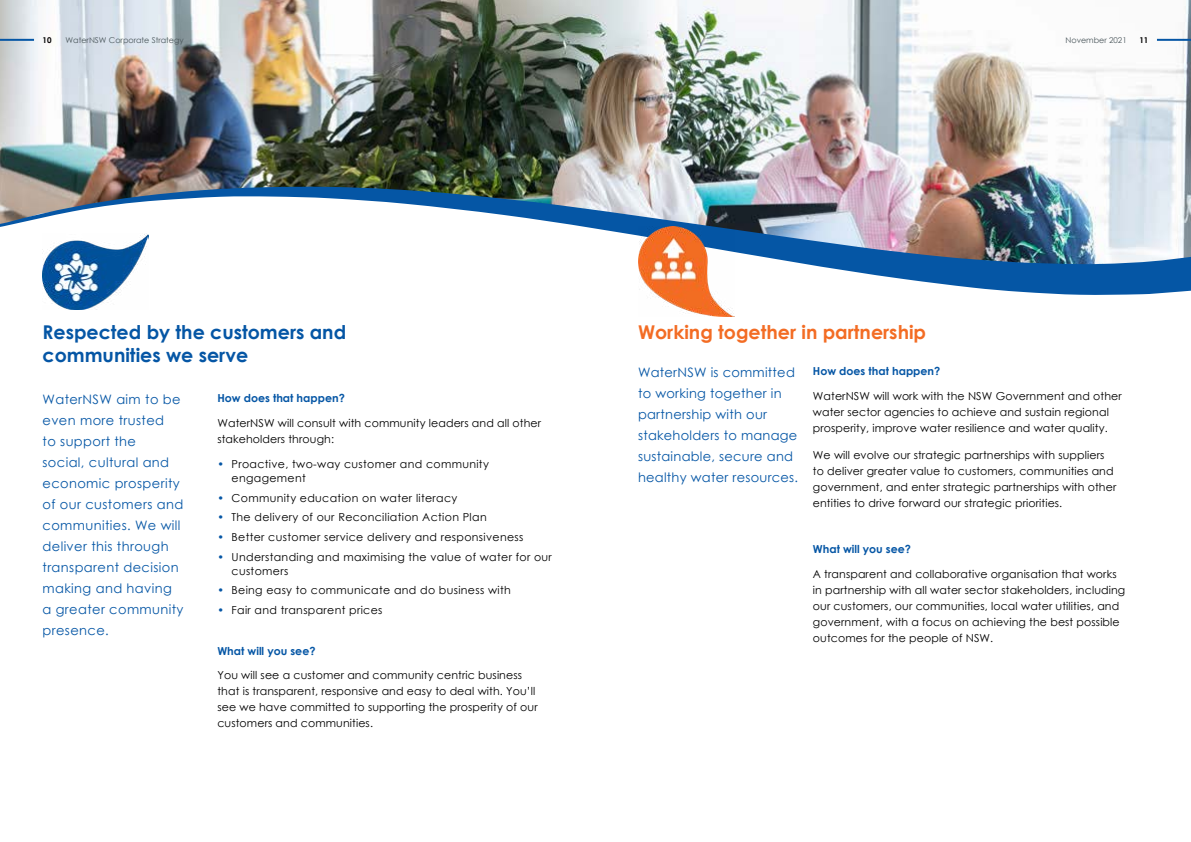
<style>
.page{position:relative;width:1191px;height:842px;background:#fff}
.page>*{position:absolute;margin:0;border:0;box-sizing:border-box;transform-origin:0 0}
.t1{font:700 19px/22.8px "Century Gothic";color:#0556a5}
.t2{font:700 19px "Century Gothic";color:#f36c24}
.t3{font:13px/21px "Century Gothic";letter-spacing:.03em;color:#0556a5}
.t4{font:11px/16px "Century Gothic";letter-spacing:.01em;color:#000}
.t5{font:11px/14px "Century Gothic";letter-spacing:.03em;color:#000}
.t6{font:700 11px "Century Gothic";color:#0556a5}
.t7{font:8px "Century Gothic";color:#4a565b}
.t8{font:700 8px "Century Gothic";color:#000}
.s1{font-weight:700;color:#0556a5}
</style>
<div class="page">
<img style="left:0;top:0;width:1191px;height:187px">
<img style="left:0;top:187px;width:1191px;height:108px">
<img style="left:43px;top:233px;width:106px;height:77px">
<img style="left:638px;top:227px;width:96px;height:89px">
<hr style="left:1157px;top:39px;width:34px;height:2px;background:#0556a5">
<hr style="left:0;top:39px;width:34px;height:2px;background:#0556a5">
<p class="t8" style="left:43px;top:34px;width:10px">10</p>
<p class="t7" style="left:66px;top:34px;width:120px">WaterNSW Corporate Strategy</p>
<p class="t7" style="left:1065px;top:34px;width:63px">November 2021</p>
<p class="t8" style="left:1139px;top:34px;width:10px">11</p>
<h1 class="t1" style="left:43px;top:320px;width:305px">Respected by the customers and communities we serve</h1>
<p class="t6" style="left:217px;top:390px;width:129px">How does that happen?</p>
<p class="t4" style="left:217px;top:414px;width:325px">WaterNSW will consult with community leaders and all other stakeholders through:</p>
<p class="t5" style="left:231px;top:457px;width:259px;text-indent:-14px"><span class="s1">•</span> Proactive, two-way customer and community engagement</p>
<p class="t5" style="left:217px;top:491px;width:241px"><span class="s1">•</span> Community education on water literacy</p>
<p class="t5" style="left:217px;top:510px;width:271px"><span class="s1">•</span> The delivery of our Reconciliation Action Plan</p>
<p class="t5" style="left:217px;top:530px;width:307px"><span class="s1">•</span> Better customer service delivery and responsiveness</p>
<p class="t5" style="left:231px;top:550px;width:322px;text-indent:-14px"><span class="s1">•</span> Understanding and maximising the value of water for our customers</p>
<p class="t5" style="left:217px;top:583px;width:295px"><span class="s1">•</span> Being easy to communicate and do business with</p>
<p class="t5" style="left:217px;top:603px;width:166px"><span class="s1">•</span> Fair and transparent prices</p>
<p class="t6" style="left:217px;top:642px;width:100px">What will you see?</p>
<p class="t4" style="left:217px;top:667px;width:322px">You will see a customer and community centric business that is transparent, responsive and easy to deal with. You’ll see we have committed to supporting the prosperity of our customers and communities.</p>
<p class="t3" style="left:43px;top:388px;width:142px">WaterNSW aim to be even more trusted<br>to support the<br>social, cultural and economic prosperity of our customers and communities. We will deliver this through transparent decision making and having a greater community presence.</p>
<h1 class="t2" style="left:638px;top:318px;width:290px">Working together in partnership</h1>
<p class="t3" style="left:638px;top:361px;width:162px">WaterNSW is committed to working together in partnership with our stakeholders to manage sustainable, secure and healthy water resources.</p>
<p class="t6" style="left:813px;top:363px;width:129px">How does that happen?</p>
<p class="t4" style="left:813px;top:388px;width:310px">WaterNSW will work with the NSW Government and other water sector agencies to achieve and sustain regional prosperity, improve water resilience and water quality.</p>
<p class="t4" style="left:813px;top:447px;width:305px">We will evolve our strategic partnerships with suppliers to deliver greater value to customers, communities and government, and enter strategic partnerships with other entities to drive forward our strategic priorities.</p>
<p class="t6" style="left:813px;top:541px;width:100px">What will you see?</p>
<p class="t4" style="left:813px;top:566px;width:314px">A transparent and collaborative organisation that works in partnership with all water sector stakeholders, including our customers, our communities, local water utilities, and government, with a focus on achieving the best possible outcomes for the people of NSW.</p>
</div>
